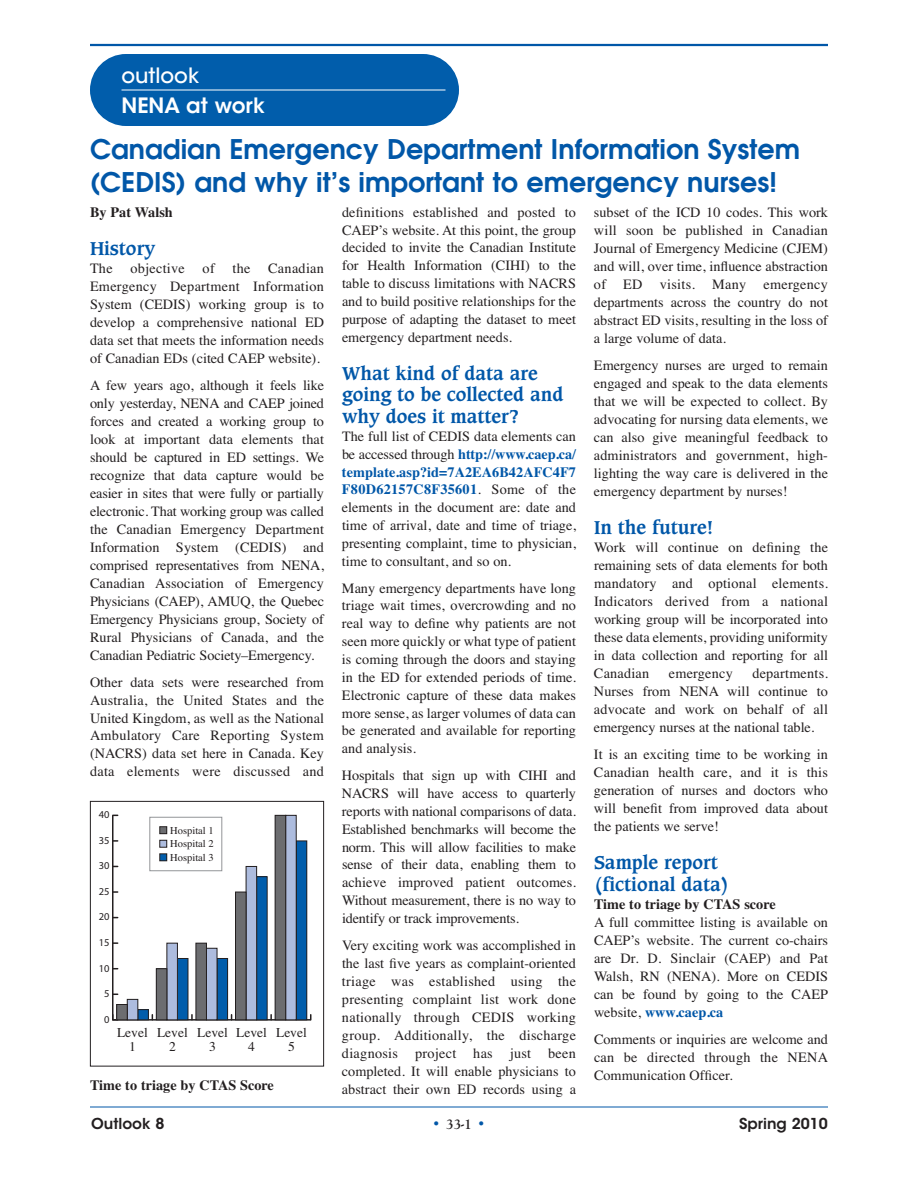
<style>
.page{position:relative;width:918px;height:1188px;background:#fff}
.page>*{position:absolute;margin:0;border:0;box-sizing:border-box;transform-origin:0 0}
.t1{font:600 27px/33px "Avant Garde";color:#0157a8}
.t2{font:600 21px "ITC Avant Garde Std";color:#fff}
.t3{font:500 21px "ITC Avant Garde Std";color:#fff}
.t4{font:700 18px/21.6px "Caxton";color:#0157a8}
.t5{font:600 15px "ITC Avant Garde Std";color:#231f20}
.t6{font:700 15px "Goudy Old Style T";color:#231f20}
.t7{font:14.25px/18px "Times";color:#231f20;text-align:justify}
.t8{font:700 14.25px "Times";color:#231f20}
.t9{font:13.5px/13.5px "Times";color:#231f20;text-align:center}
.t10{font:10.5px/13.5px "Times";color:#231f20;text-align:justify}
.t11{font:10.5px "Myriad";color:#231f20}
.s1{font-weight:700;color:#0157a8}
.s2{font-family:"ITC Avant Garde Std";font-weight:600;color:#0157a8}
</style>
<div class="page">
<hr style="left:90px;top:44px;width:738px;height:2px;background:#0157a8">
<hr style="left:90px;top:1107px;width:738px;height:1px;background:#0157a8">
<div style="left:90px;top:54px;width:369px;height:72px;background:#015dab;border-radius:36px"></div>
<hr style="left:113px;top:1019px;width:198px;height:2px;background:#231f20">
<hr style="left:112px;top:815px;width:2px;height:205px;background:#231f20">
<div style="left:138px;top:1010px;width:10px;height:10px;background:#015dab"></div>
<div style="left:137px;top:1009px;width:12px;height:11px;border:1px solid #231f20"></div>
<div style="left:177px;top:958px;width:11px;height:62px;background:#015dab"></div>
<div style="left:217px;top:958px;width:11px;height:62px;background:#015dab"></div>
<div style="left:217px;top:958px;width:11px;height:62px;border:1px solid #231f20"></div>
<div style="left:257px;top:877px;width:10px;height:143px;background:#015dab"></div>
<div style="left:296px;top:841px;width:11px;height:179px;background:#015dab"></div>
<div style="left:296px;top:841px;width:11px;height:179px;border:1px solid #231f20"></div>
<div style="left:127px;top:999px;width:11px;height:21px;background:#adbcde"></div>
<div style="left:127px;top:999px;width:11px;height:21px;border:1px solid #231f20"></div>
<div style="left:167px;top:943px;width:10px;height:77px;background:#adbcde"></div>
<div style="left:166px;top:943px;width:12px;height:77px;border:1px solid #231f20"></div>
<div style="left:206px;top:948px;width:11px;height:72px;background:#adbcde"></div>
<div style="left:246px;top:866px;width:11px;height:154px;background:#adbcde"></div>
<div style="left:246px;top:866px;width:11px;height:154px;border:1px solid #231f20"></div>
<div style="left:286px;top:815px;width:10px;height:205px;background:#adbcde"></div>
<div style="left:285px;top:815px;width:12px;height:205px;border:1px solid #231f20"></div>
<div style="left:117px;top:1005px;width:10px;height:15px;background:#6c6d70"></div>
<div style="left:116px;top:1004px;width:12px;height:16px;border:1px solid #231f20"></div>
<div style="left:156px;top:969px;width:11px;height:51px;background:#6c6d70"></div>
<div style="left:156px;top:968px;width:11px;height:52px;border:1px solid #231f20"></div>
<div style="left:196px;top:943px;width:10px;height:77px;background:#6c6d70"></div>
<div style="left:196px;top:943px;width:11px;height:77px;border:1px solid #231f20"></div>
<div style="left:236px;top:892px;width:10px;height:128px;background:#6c6d70"></div>
<div style="left:235px;top:892px;width:11px;height:128px;border:1px solid #231f20"></div>
<div style="left:275px;top:815px;width:11px;height:205px;background:#6c6d70"></div>
<div style="left:275px;top:815px;width:11px;height:205px;border:1px solid #231f20"></div>
<div style="left:149px;top:817px;width:73px;height:54px;border:1px solid #939598"></div>
<div style="left:160px;top:827px;width:7px;height:7px;background:#6c6d70"></div>
<div style="left:159px;top:826px;width:8px;height:8px;border:1px solid #231f20"></div>
<div style="left:160px;top:840px;width:7px;height:7px;background:#adbcde"></div>
<div style="left:159px;top:840px;width:8px;height:8px;border:1px solid #231f20"></div>
<div style="left:160px;top:854px;width:7px;height:7px;background:#015dab"></div>
<div style="left:159px;top:853px;width:8px;height:8px;border:1px solid #231f20"></div>
<div style="left:90px;top:801px;width:234px;height:265px;border:1px solid #231f20"></div>
<hr style="left:122px;top:90px;width:324px;height:1px;background:#fff">
<h2 class="t3" style="left:122px;top:67px;width:79px">outlook</h2>
<h2 class="t2" style="left:122px;top:97px;width:145px">NENA at work</h2>
<h1 class="t1" style="left:90px;top:134px;width:712px">Canadian Emergency Department Information System (CEDIS) and why it’s important to emergency nurses!</h1>
<p class="t8" style="left:90px;top:203px;width:84px">By Pat Walsh</p>
<p class="t4" style="left:90px;top:239px;width:67px">History</p>
<p class="t7" style="left:90px;top:259px;width:236px">The objective of the Canadian Emergency Department Information System (CEDIS) working group is to develop a comprehensive national ED data set that meets the information needs of Canadian EDs (cited CAEP website).</p>
<p class="t7" style="left:90px;top:376px;width:236px">A few years ago, although it feels like only yesterday, NENA and CAEP joined forces and created a working group to look at important data elements that should be captured in ED settings. We recognize that data capture would be easier in sites that were fully or partially electronic. That working group was called the Canadian Emergency Department Information System (CEDIS) and comprised representatives from NENA, Canadian Association of Emergency Physicians (CAEP), AMUQ, the Quebec Emergency Physicians group, Society of Rural Physicians of Canada, and the Canadian Pediatric Society–Emergency.</p>
<p class="t7" style="left:90px;top:673px;width:236px">Other data sets were researched from Australia, the United States and the United Kingdom, as well as the National Ambulatory Care Reporting System (NACRS) data set here in Canada. Key data elements were discussed and</p>
<p class="t7" style="left:342px;top:203px;width:236px">definitions established and posted to CAEP’s website. At this point, the group decided to invite the Canadian Institute for Health Information (CIHI) to the table to discuss limitations with NACRS and to build positive relationships for the purpose of adapting the dataset to meet emergency department needs.</p>
<p class="t4" style="left:342px;top:364px;width:223px">What kind of data are going to be collected and why does it matter?</p>
<p class="t7" style="left:342px;top:427px;width:236px">The full list of CEDIS data elements can be accessed through <span class="s1">http://www.caep.ca/ template.asp?id=7A2EA6B42AFC4F7<br>F80D62157C8F35601</span>. Some of the elements in the document are: date and time of arrival, date and time of triage, presenting complaint, time to physician, time to consultant, and so on.</p>
<p class="t7" style="left:342px;top:579px;width:236px">Many emergency departments have long triage wait times, overcrowding and no real way to define why patients are not seen more quickly or what type of patient is coming through the doors and staying in the ED for extended periods of time.<br>Electronic capture of these data makes more sense, as larger volumes of data can be generated and available for reporting and analysis.</p>
<p class="t7" style="left:342px;top:766px;width:236px">Hospitals that sign up with CIHI and NACRS will have access to quarterly reports with national comparisons of data.<br>Established benchmarks will become the norm. This will allow facilities to make sense of their data, enabling them to achieve improved patient outcomes.<br>Without measurement, there is no way to identify or track improvements.</p>
<p class="t7" style="left:342px;top:936px;width:236px">Very exciting work was accomplished in the last five years as complaint-oriented triage was established using the presenting complaint list work done nationally through CEDIS working group. Additionally, the discharge diagnosis project has just been completed. It will enable physicians to abstract their own ED records using a</p>
<p class="t7" style="left:594px;top:203px;width:236px">subset of the ICD 10 codes. This work will soon be published in Canadian Journal of Emergency Medicine (CJEM) and will, over time, influence abstraction of ED visits. Many emergency departments across the country do not abstract ED visits, resulting in the loss of a large volume of data.</p>
<p class="t7" style="left:594px;top:356px;width:236px">Emergency nurses are urged to remain engaged and speak to the data elements that we will be expected to collect. By advocating for nursing data elements, we can also give meaningful feedback to administrators and government, high&shy;lighting the way care is delivered in the emergency department by nurses!</p>
<p class="t4" style="left:594px;top:518px;width:121px">In the future!</p>
<p class="t7" style="left:594px;top:538px;width:236px">Work will continue on defining the remaining sets of data elements for both mandatory and optional elements.<br>Indicators derived from a national working group will be incorporated into these data elements, providing uniformity in data collection and reporting for all Canadian</p>
<p class="t7" style="left:594px;top:664px;width:236px;text-indent:158px">departments.<br>Nurses from NENA will continue to advocate and work on behalf of all emergency nurses at the national table.</p>
<p class="t7" style="left:594px;top:745px;width:236px">It is an exciting time to be working in Canadian health care, and it is this generation of nurses and doctors who will benefit from improved data about the patients we serve!</p>
<p class="t4" style="left:594px;top:853px;width:137px">Sample report (fictional data)</p>
<p class="t8" style="left:594px;top:896px;width:183px">Time to triage by CTAS score</p>
<p class="t7" style="left:594px;top:913px;width:236px">A full committee listing is available on CAEP’s website. The current co-chairs are Dr. D. Sinclair (CAEP) and Pat Walsh, RN (NENA). More on CEDIS can be found by going to the CAEP website, <span class="s1">www.caep.ca</span></p>
<p class="t7" style="left:594px;top:1030px;width:236px">Comments or inquiries are welcome and can be directed through the NENA Communication Officer.</p>
<p class="t7" style="left:669px;top:664px;width:65px">emergency</p>
<p class="t11" style="left:99px;top:811px;width:12px">40</p>
<p class="t10" style="left:170px;top:823px;width:45px">Hospital 1<br>Hospital 2<br>Hospital 3</p>
<p class="t11" style="left:99px;top:836px;width:12px">35</p>
<p class="t11" style="left:99px;top:862px;width:12px">30</p>
<p class="t11" style="left:99px;top:887px;width:12px">25</p>
<p class="t11" style="left:99px;top:913px;width:12px">20</p>
<p class="t11" style="left:99px;top:939px;width:12px">15</p>
<p class="t11" style="left:99px;top:964px;width:12px">10</p>
<p class="t11" style="left:104px;top:990px;width:7px">5</p>
<p class="t11" style="left:104px;top:1015px;width:7px">0</p>
<p class="t9" style="left:117px;top:1025px;width:32px">Level<br>1</p>
<p class="t9" style="left:157px;top:1025px;width:32px">Level<br>2</p>
<p class="t9" style="left:197px;top:1025px;width:32px">Level<br>3</p>
<p class="t9" style="left:236px;top:1025px;width:32px">Level<br>4</p>
<p class="t9" style="left:276px;top:1025px;width:32px">Level<br>5</p>
<p class="t8" style="left:90px;top:1076px;width:185px">Time to triage by CTAS Score</p>
<p class="t5" style="left:91px;top:1118px;width:75px">Outlook 8</p>
<p class="t6" style="left:432px;top:1115px;width:56px"><span class="s2">•</span> 33-1 <span class="s2">•</span></p>
<p class="t5" style="left:739px;top:1118px;width:90px">Spring 2010</p>
</div>
